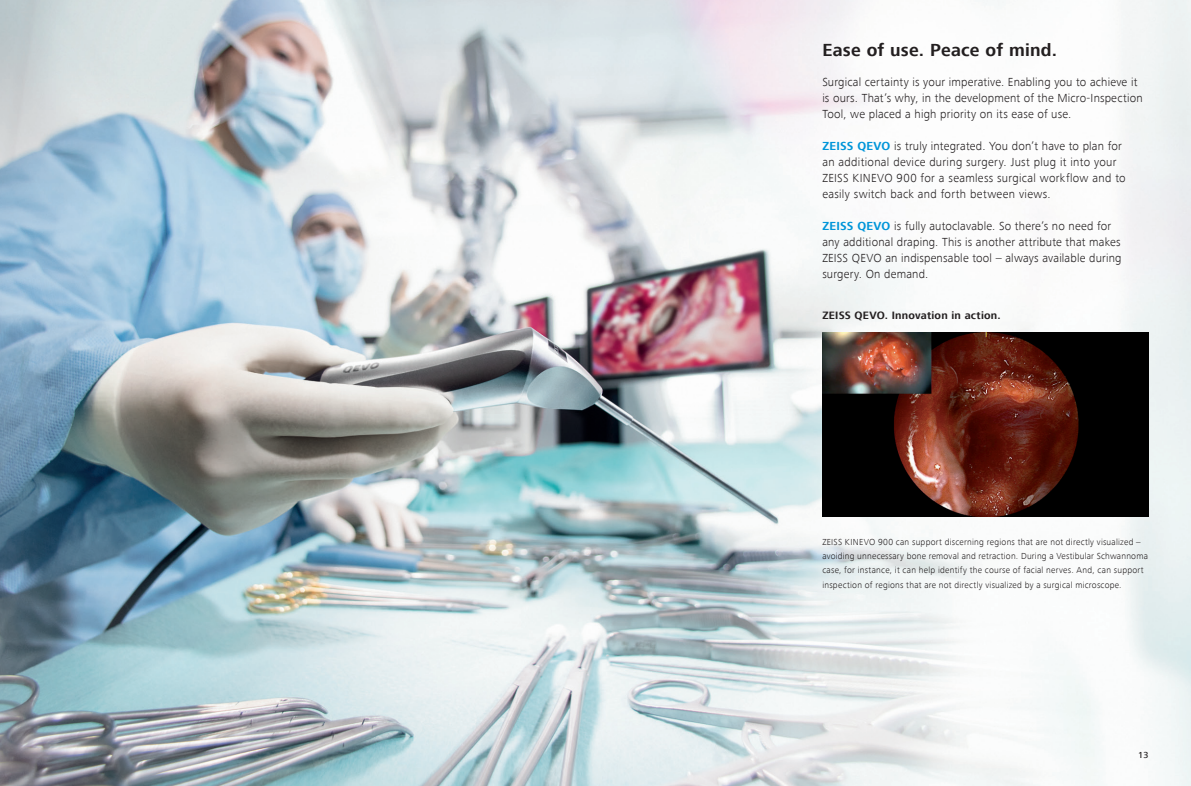
<style>
.page{position:relative;width:1191px;height:786px;background:#fff}
.page>*{position:absolute;margin:0;border:0;box-sizing:border-box;transform-origin:0 0}
.t1{font:700 18px "ZEISS Frutiger Next W1 G";letter-spacing:.015em;color:#231f20}
.t2{font:300 12px/16px "ZEISS Frutiger Next W1 G";letter-spacing:.015em;color:#231f20}
.t3{font:700 11px "ZEISS Frutiger Next W1 G";letter-spacing:.02em;color:#231f20}
.t4{font:300 9px/14.1px "ZEISS Frutiger Next W1 G";letter-spacing:.025em;color:#231f20}
.t5{font:500 9px "ZEISS Frutiger Next W1 G";color:#231f20}
.s1{font-weight:700;color:#0095d9}
</style>
<div class="page">
<img style="left:0;top:0;width:1191px;height:785px">
<img style="left:822px;top:332px;width:326px;height:184px">
<h1 class="t1" style="left:822px;top:39px;width:236px">Ease of use. Peace of mind.</h1>
<p class="t2" style="left:822px;top:74px;width:322px">Surgical certainty is your imperative. Enabling you to achieve it is ours. That’s why, in the development of the Micro-Inspection<br>Tool, we placed a high priority on its ease of use.</p>
<p class="t2" style="left:822px;top:138px;width:305px"><span class="s1">ZEISS QEVO</span> is truly integrated. You don’t have to plan for an additional device during surgery. Just plug it into your ZEISS KINEVO 900 for a seamless surgical workflow and to easily switch back and forth between views.</p>
<p class="t2" style="left:822px;top:218px;width:301px"><span class="s1">ZEISS QEVO</span> is fully autoclavable. So there’s no need for any additional draping. This is another attribute that makes ZEISS QEVO an indispensable tool – always available during surgery. On demand.</p>
<p class="t3" style="left:822px;top:308px;width:180px">ZEISS QEVO. Innovation in action.</p>
<p class="t4" style="left:822px;top:535px;width:327px">ZEISS KINEVO 900 can support discerning regions that are not directly visualized – avoiding unnecessary bone removal and retraction. During a Vestibular Schwannoma case, for instance, it can help identify the course of facial nerves. And, can support inspection of regions that are not directly visualized by a surgical microscope.</p>
<p class="t5" style="left:1138px;top:749px;width:12px">13</p>
</div>
